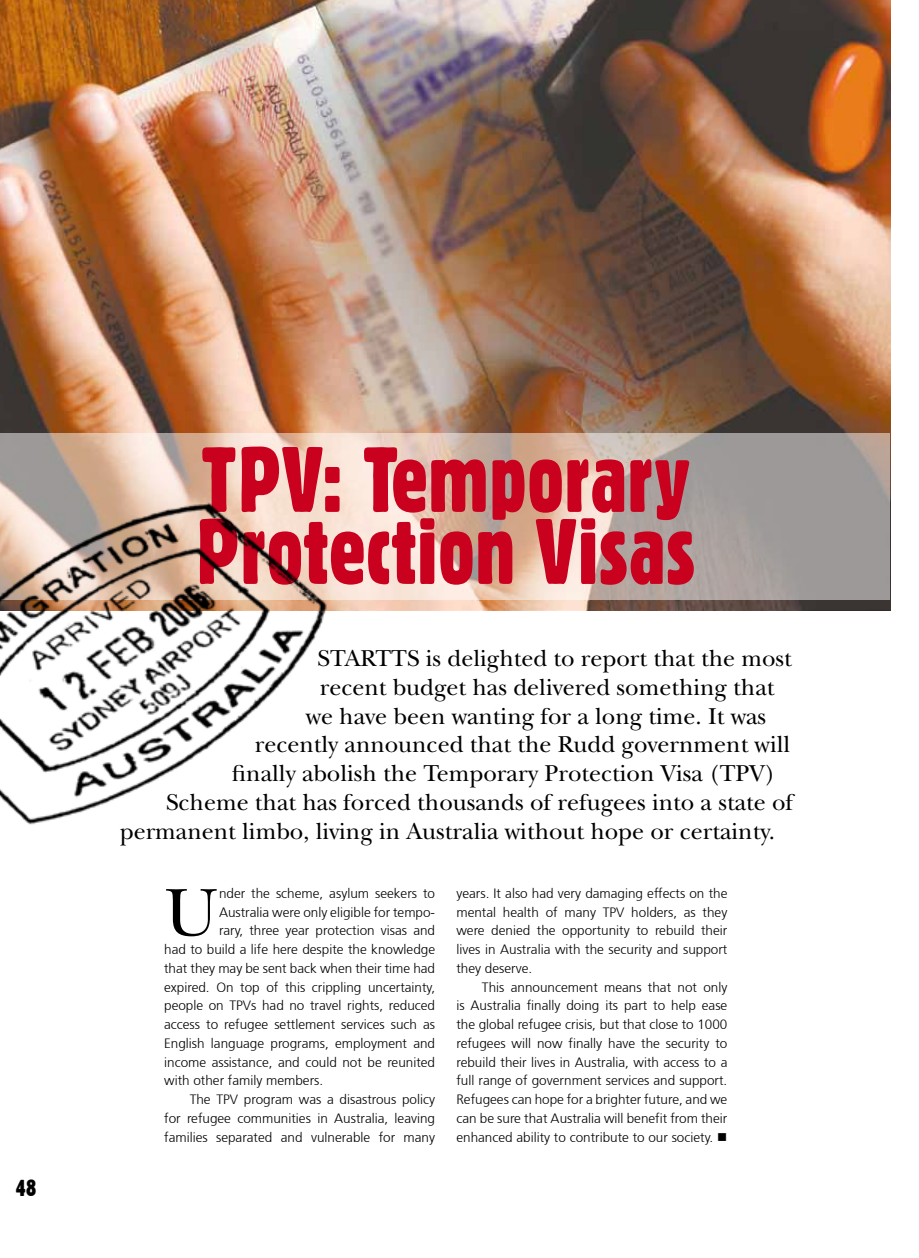
<style>
.page{position:relative;width:919px;height:1258px;background:#fff}
.page>*{position:absolute;margin:0;border:0;box-sizing:border-box;transform-origin:0 0}
.t1{font:90px/72px "Gothic 821 Condensed BT";color:#c9001e}
.t2{font:70.35px "New Baskerville";color:#000}
.t3{font:24px "New Baskerville";color:#000}
.t4{font:22.5px "Gothic 821 Condensed BT";color:#000}
.t5{font:300 13.5px/18.8px "Frutiger 45";color:#000;text-align:justify}
</style>
<div class="page">
<img style="left:0;top:0;width:890px;height:611px">
<svg style="left:0;top:434px;width:890px;height:166px;background:#c8b6ac"></svg>
<img style="left:0;top:489px;width:336px;height:336px">
<h3 class="t4" style="left:16px;top:1174px;width:22px">48</h3>
<h1 class="t1" style="left:196px;top:443px;width:501px">TPV: Temporary<br>Protection Visas</h1>
<h3 class="t3" style="left:317px;top:644px;width:475px">STARTTS is delighted to report that the most</h3>
<h3 class="t3" style="left:320px;top:673px;width:456px">recent budget has delivered something that</h3>
<h3 class="t3" style="left:306px;top:702px;width:462px">we have been wanting for a long time. It was</h3>
<h3 class="t3" style="left:255px;top:731px;width:537px">recently announced that the Rudd government will</h3>
<h3 class="t3" style="left:232px;top:759px;width:545px">finally abolish the Temporary Protection Visa (TPV)</h3>
<h3 class="t3" style="left:166px;top:788px;width:628px">Scheme that has forced thousands of refugees into a state of</h3>
<h3 class="t3" style="left:120px;top:817px;width:656px">permanent limbo, living in Australia without hope or certainty.</h3>
<h2 class="t2" style="left:164px;top:872px;width:56px">U</h2>
<p class="t5" style="left:219px;top:884px;width:217px">nder the scheme, asylum seekers to</p>
<p class="t5" style="left:219px;top:903px;width:218px">Australia were only eligible for tempo-</p>
<p class="t5" style="left:219px;top:922px;width:217px">rary, three year protection visas and</p>
<p class="t5" style="left:164px;top:940px;width:272px">had to build a life here despite the knowledge</p>
<p class="t5" style="left:164px;top:959px;width:272px">that they may be sent back when their time had</p>
<p class="t5" style="left:164px;top:978px;width:272px">expired. On top of this crippling uncertainty,</p>
<p class="t5" style="left:164px;top:997px;width:272px">people on TPVs had no travel rights, reduced</p>
<p class="t5" style="left:164px;top:1015px;width:272px">access to refugee settlement services such as</p>
<p class="t5" style="left:164px;top:1034px;width:272px">English language programs, employment and</p>
<p class="t5" style="left:164px;top:1053px;width:272px">income assistance, and could not be reunited</p>
<p class="t5" style="left:164px;top:1072px;width:160px">with other family members.</p>
<p class="t5" style="left:190px;top:1090px;width:247px">The TPV program was a disastrous policy</p>
<p class="t5" style="left:164px;top:1109px;width:272px">for refugee communities in Australia, leaving</p>
<p class="t5" style="left:164px;top:1128px;width:272px">families separated and vulnerable for many</p>
<p class="t5" style="left:456px;top:884px;width:272px">years. It also had very damaging effects on the mental health of many TPV holders, as they were denied the opportunity to rebuild their lives in Australia with the security and support they deserve.</p>
<p class="t5" style="left:456px;top:978px;width:272px;text-indent:26px">This announcement means that not only is Australia finally doing its part to help ease the global refugee crisis, but that close to 1000 refugees will now finally have the security to rebuild their lives in Australia, with access to a full range of government services and support.<br>Refugees can hope for a brighter future, and we can be sure that Australia will benefit from their enhanced ability to contribute to our society. ■</p>
</div>
